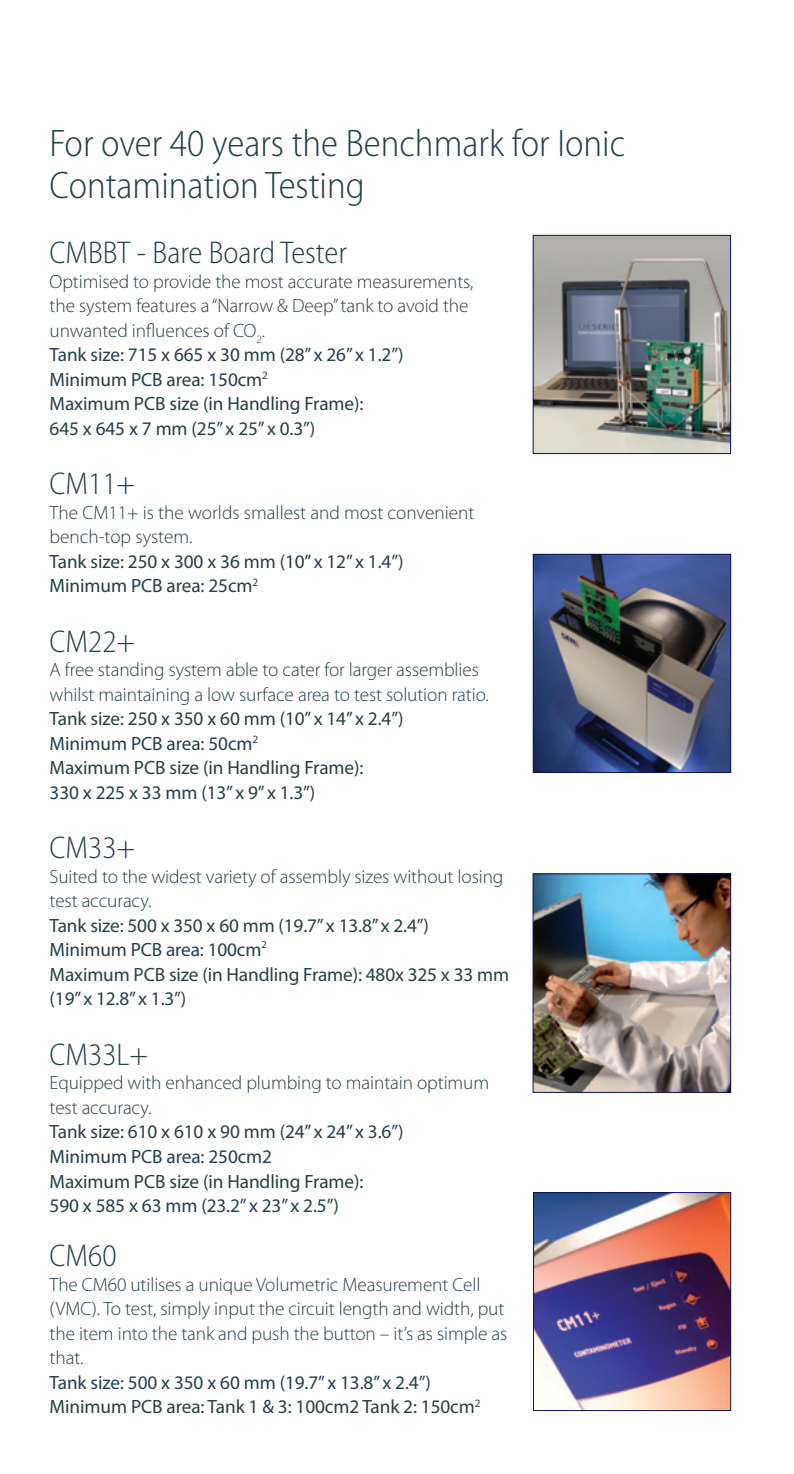
<style>
.page{position:relative;width:794px;height:1474px;background:#fff}
.page>*{position:absolute;margin:0;border:0;box-sizing:border-box;transform-origin:0 0}
.t1{font:300 semi-condensed 38.5px/42px "Myriad Pro";color:#22404e}
.t2{font:300 semi-condensed 31.5px "Myriad Pro";color:#22404e}
.t3{font:19.25px/24.5px "Myriad Pro";letter-spacing:-.005em;color:#22404e}
.t4{font:300 19.25px/24.5px "Myriad Pro";letter-spacing:-.005em;color:#22404e}
.t5{font:10.5px "Myriad Pro";color:#22404e}
.s1{font-weight:300}
</style>
<div class="page">
<img style="left:535px;top:237px;width:194px;height:215px">
<div style="left:533px;top:235px;width:198px;height:219px;border:1px solid #0b145e"></div>
<img style="left:535px;top:556px;width:194px;height:215px">
<div style="left:533px;top:554px;width:198px;height:219px;border:1px solid #0b145e"></div>
<img style="left:535px;top:1194px;width:194px;height:214px">
<div style="left:533px;top:1192px;width:198px;height:218px;border:1px solid #0b145e"></div>
<img style="left:534px;top:875px;width:195px;height:215px">
<div style="left:532px;top:873px;width:199px;height:219px;border:1px solid #0b145e"></div>
<p class="t1" style="left:50px;top:123px;width:577px">For over 40 years the Benchmark for Ionic<br>Contamination Testing</p>
<p class="t2" style="left:50px;top:235px;width:299px">CMBBT - Bare Board Tester</p>
<p class="t4" style="left:50px;top:269px;width:425px">Optimised to provide the most accurate measurements, the system features a “Narrow &amp; Deep” tank to avoid the unwanted influences of CO<sub>2</sub>.</p>
<p class="t3" style="left:50px;top:343px;width:355px">Tank size: 715 x 665 x 30 mm (28” x 26” x 1.2”)</p>
<p class="t3" style="left:50px;top:367px;width:220px">Minimum PCB area: 150cm<sup>2</sup></p>
<p class="t3" style="left:50px;top:392px;width:315px">Maximum PCB size (in Handling Frame):<br>645 x 645 x 7 mm (25” x 25” x 0.3”)</p>
<p class="t2" style="left:50px;top:466px;width:87px">CM11+</p>
<p class="t4" style="left:50px;top:500px;width:426px">The CM11+ is the worlds smallest and most convenient</p>
<p class="t3" style="left:50px;top:525px;width:355px"><span class="s1">bench-top system.<br></span>Tank size: 250 x 300 x 36 mm (10” x 12” x 1.4”)<br>Minimum PCB area: 25cm<sup>2</sup></p>
<p class="t2" style="left:50px;top:624px;width:87px">CM22+</p>
<p class="t4" style="left:50px;top:658px;width:441px">A free standing system able to cater for larger assemblies whilst maintaining a low surface area to test solution ratio.</p>
<p class="t3" style="left:50px;top:707px;width:355px">Tank size: 250 x 350 x 60 mm (10” x 14” x 2.4”)</p>
<p class="t3" style="left:50px;top:731px;width:210px">Minimum PCB area: 50cm<sup>2</sup></p>
<p class="t3" style="left:50px;top:756px;width:315px">Maximum PCB size (in Handling Frame):<br>330 x 225 x 33 mm (13” x 9” x 1.3”)</p>
<p class="t2" style="left:50px;top:830px;width:87px">CM33+</p>
<p class="t4" style="left:50px;top:864px;width:455px">Suited to the widest variety of assembly sizes without losing</p>
<p class="t3" style="left:50px;top:889px;width:381px"><span class="s1">test accuracy.<br></span>Tank size: 500 x 350 x 60 mm (19.7” x 13.8” x 2.4”)</p>
<p class="t3" style="left:50px;top:938px;width:213px">Minimum PCB area: 100cm</p>
<p class="t5" style="left:261px;top:938px;width:7px">2</p>
<p class="t3" style="left:50px;top:962px;width:461px">Maximum PCB size (in Handling Frame): 480x 325 x 33 mm</p>
<p class="t3" style="left:50px;top:987px;width:138px">(19” x 12.8” x 1.3”)</p>
<p class="t2" style="left:50px;top:1037px;width:100px">CM33L+</p>
<p class="t4" style="left:50px;top:1071px;width:441px">Equipped with enhanced plumbing to maintain optimum</p>
<p class="t3" style="left:50px;top:1095px;width:355px"><span class="s1">test accuracy.<br></span>Tank size: 610 x 610 x 90 mm (24” x 24” x 3.6”)</p>
<p class="t3" style="left:50px;top:1144px;width:224px">Minimum PCB area: 250cm2</p>
<p class="t3" style="left:50px;top:1169px;width:315px">Maximum PCB size (in Handling Frame):<br>590 x 585 x 63 mm (23.2” x 23” x 2.5”)</p>
<p class="t2" style="left:50px;top:1238px;width:68px">CM60</p>
<p class="t4" style="left:50px;top:1272px;width:432px">The CM60 utilises a unique Volumetric Measurement Cell</p>
<p class="t4" style="left:50px;top:1296px;width:456px">(VMC). To test, simply input the circuit length and width, put</p>
<p class="t4" style="left:50px;top:1321px;width:459px">the item into the tank and push the button – it’s as simple as</p>
<p class="t3" style="left:50px;top:1345px;width:383px"><span class="s1">that.<br></span>Tank size: 500 x 350 x 60 mm (19.7” x 13.8” x 2.4”)</p>
<p class="t3" style="left:50px;top:1394px;width:432px">Minimum PCB area: Tank 1 &amp; 3: 100cm2 Tank 2: 150cm<sup>2</sup></p>
</div>
